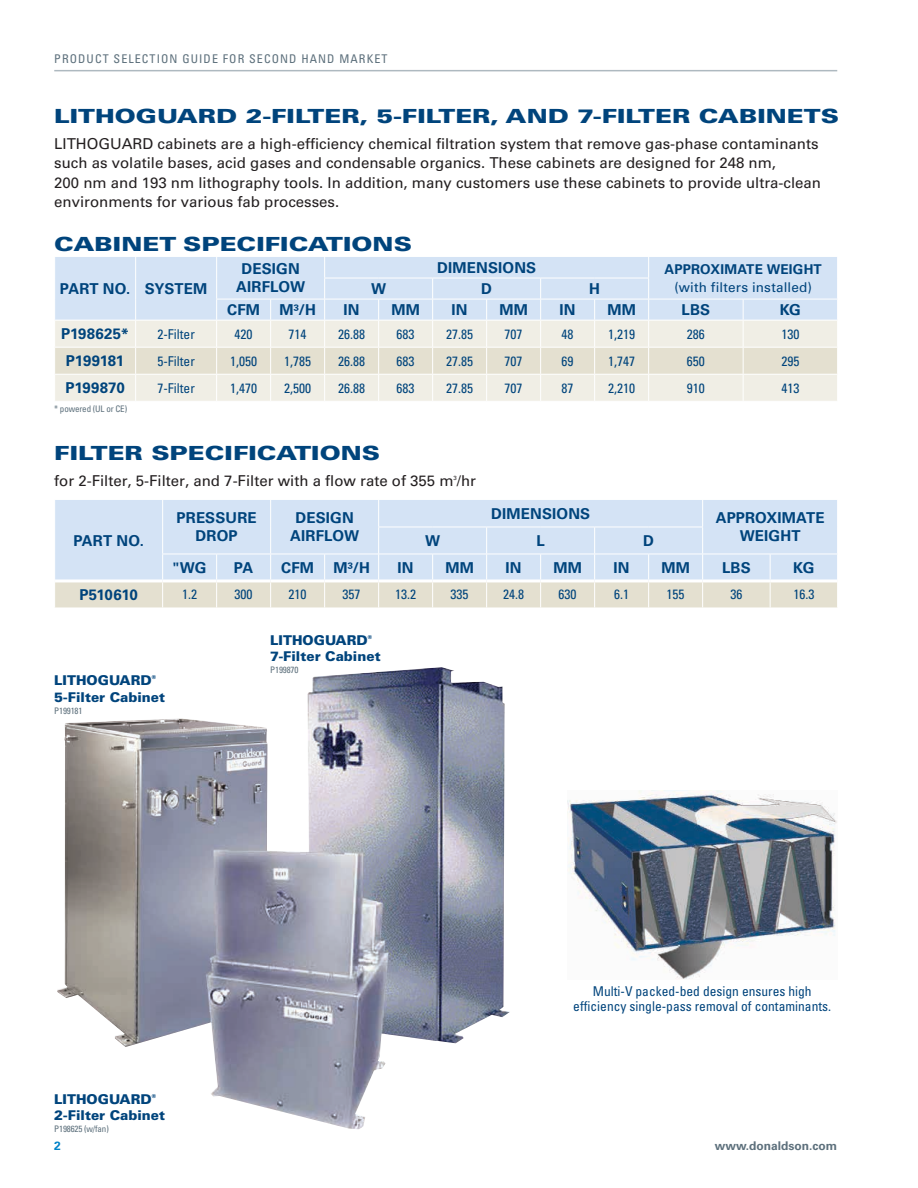
<style>
.page{position:relative;width:918px;height:1188px;background:#fff}
.page>*{position:absolute;margin:0;border:0;box-sizing:border-box;transform-origin:0 0}
.t1{font:900 19.5px "Univers LT Std";color:#00447c;scale:1.3 1}
.t2{font:15px/19.5px "Univers LT Std";color:#231f20}
.t3{font:700 15px/18px "Univers LT Std";letter-spacing:.01em;color:#00447c;text-align:center}
.t4{font:700 15px "Univers LT Std";letter-spacing:-.015em;color:#00447c}
.t5{font:700 15px "Univers LT Std";letter-spacing:-.02em;color:#00447c}
.t6{font:condensed 13.5px/15px "Univers LT Std";color:#00447c;text-align:center}
.t7{font:900 13.5px "Univers LT Std";color:#00447c}
.t8{font:13.5px "Univers LT Std";letter-spacing:.015em;color:#00447c}
.t9{font:700 13.5px "Univers LT Std";letter-spacing:.015em;color:#00447c}
.t10{font:condensed 12px "Univers LT Std";letter-spacing:.09em;color:#5d707c}
.t11{font:700 12px "Univers LT Std";color:#5d707c}
.t12{font:700 12px "Univers LT Std";color:#0082c7}
.t13{font:condensed 9px "Univers LT Std";letter-spacing:-.015em;color:#5d707c}
.t14{font:6px "Univers LT Std";color:#231f20}
.t15{font:900 5.4px "Univers LT Std";color:#00447c}
</style>
<div class="page">
<hr style="left:54px;top:70px;width:783px;height:1px;background:#aeb9c0">
<img style="left:567px;top:790px;width:270px;height:189px">
<svg style="left:55px;top:257px;width:782px;height:144px;background:#e2e7e9"></svg>
<hr style="left:54px;top:320px;width:82px;height:1px;background:#fff">
<hr style="left:136px;top:320px;width:81px;height:1px;background:#fff">
<hr style="left:217px;top:320px;width:54px;height:1px;background:#fff">
<hr style="left:271px;top:320px;width:54px;height:1px;background:#fff">
<hr style="left:325px;top:320px;width:54px;height:1px;background:#fff">
<hr style="left:379px;top:320px;width:54px;height:1px;background:#fff">
<hr style="left:433px;top:320px;width:54px;height:1px;background:#fff">
<hr style="left:487px;top:320px;width:54px;height:1px;background:#fff">
<hr style="left:541px;top:320px;width:54px;height:1px;background:#fff">
<hr style="left:595px;top:320px;width:54px;height:1px;background:#fff">
<hr style="left:649px;top:320px;width:94px;height:1px;background:#fff">
<hr style="left:743px;top:320px;width:95px;height:1px;background:#fff">
<svg style="left:55px;top:500px;width:782px;height:108px;background:#d9e3ed"></svg>
<img style="left:57px;top:667px;width:453px;height:462px">
<p class="t10" style="left:54px;top:51px;width:335px">PRODUCT SELECTION GUIDE FOR SECOND HAND MARKET</p>
<h1 class="t1" style="left:54px;top:103px;width:605px">LITHOGUARD 2-FILTER, 5-FILTER, AND 7-FILTER CABINETS</h1>
<p class="t2" style="left:54px;top:134px;width:768px">LITHOGUARD cabinets are a high-efficiency chemical filtration system that remove gas-phase contaminants such as volatile bases, acid gases and condensable organics. These cabinets are designed for 248 nm,<br>200 nm and 193 nm lithography tools. In addition, many customers use these cabinets to provide ultra-clean environments for various fab processes.</p>
<h1 class="t1" style="left:54px;top:232px;width:277px">CABINET SPECIFICATIONS</h1>
<p class="t3" style="left:60px;top:280px;width:149px">PART NO. SYSTEM</p>
<p class="t3" style="left:236px;top:260px;width:70px">DESIGN<br>AIRFLOW</p>
<p class="t3" style="left:437px;top:259px;width:101px">DIMENSIONS</p>
<p class="t9" style="left:664px;top:261px;width:159px">APPROXIMATE WEIGHT</p>
<p class="t3" style="left:371px;top:280px;width:16px">W</p>
<p class="t3" style="left:481px;top:280px;width:12px">D</p>
<p class="t3" style="left:589px;top:280px;width:12px">H</p>
<p class="t8" style="left:674px;top:279px;width:139px">(with filters installed)</p>
<p class="t3" style="left:227px;top:301px;width:34px">CFM</p>
<p class="t3" style="left:279px;top:301px;width:38px">M³/H</p>
<p class="t3" style="left:344px;top:301px;width:18px">IN</p>
<p class="t3" style="left:391px;top:301px;width:30px">MM</p>
<p class="t3" style="left:452px;top:301px;width:18px">IN</p>
<p class="t3" style="left:499px;top:301px;width:30px">MM</p>
<p class="t3" style="left:560px;top:301px;width:18px">IN</p>
<p class="t3" style="left:607px;top:301px;width:30px">MM</p>
<p class="t3" style="left:682px;top:301px;width:30px">LBS</p>
<p class="t3" style="left:780px;top:301px;width:23px">KG</p>
<p class="t3" style="left:61px;top:325px;width:69px">P198625*</p>
<p class="t6" style="left:157px;top:326px;width:39px">2-Filter</p>
<p class="t6" style="left:235px;top:326px;width:19px">420</p>
<p class="t6" style="left:289px;top:326px;width:19px">714</p>
<p class="t6" style="left:338px;top:326px;width:28px">26.88</p>
<p class="t6" style="left:397px;top:326px;width:19px">683</p>
<p class="t6" style="left:446px;top:326px;width:28px">27.85</p>
<p class="t6" style="left:505px;top:326px;width:19px">707</p>
<p class="t6" style="left:562px;top:326px;width:13px">48</p>
<p class="t6" style="left:608px;top:326px;width:28px">1,219</p>
<p class="t6" style="left:687px;top:326px;width:19px">286</p>
<p class="t6" style="left:781px;top:326px;width:19px">130</p>
<p class="t4" style="left:66px;top:352px;width:60px">P199181</p>
<p class="t6" style="left:157px;top:353px;width:39px">5-Filter</p>
<p class="t6" style="left:230px;top:353px;width:28px">1,050</p>
<p class="t6" style="left:284px;top:353px;width:28px">1,785</p>
<p class="t6" style="left:338px;top:353px;width:28px">26.88</p>
<p class="t6" style="left:397px;top:353px;width:19px">683</p>
<p class="t6" style="left:446px;top:353px;width:28px">27.85</p>
<p class="t6" style="left:505px;top:353px;width:19px">707</p>
<p class="t6" style="left:562px;top:353px;width:13px">69</p>
<p class="t6" style="left:608px;top:353px;width:28px">1,747</p>
<p class="t6" style="left:687px;top:353px;width:19px">650</p>
<p class="t6" style="left:781px;top:353px;width:19px">295</p>
<p class="t3" style="left:65px;top:379px;width:61px">P199870</p>
<p class="t6" style="left:157px;top:380px;width:39px">7-Filter</p>
<p class="t6" style="left:230px;top:380px;width:28px">1,470</p>
<p class="t6" style="left:284px;top:380px;width:28px">2,500</p>
<p class="t6" style="left:338px;top:380px;width:28px">26.88</p>
<p class="t6" style="left:397px;top:380px;width:19px">683</p>
<p class="t6" style="left:446px;top:380px;width:28px">27.85</p>
<p class="t6" style="left:505px;top:380px;width:19px">707</p>
<p class="t6" style="left:562px;top:380px;width:13px">87</p>
<p class="t6" style="left:608px;top:380px;width:28px">2,210</p>
<p class="t6" style="left:687px;top:380px;width:19px">910</p>
<p class="t6" style="left:781px;top:380px;width:19px">413</p>
<p class="t13" style="left:54px;top:403px;width:74px">* powered (UL or CE)</p>
<h1 class="t1" style="left:54px;top:441px;width:252px">FILTER SPECIFICATIONS</h1>
<p class="t2" style="left:54px;top:471px;width:423px">for 2-Filter, 5-Filter, and 7-Filter with a flow rate of 355 m /hr</p>
<p class="t14" style="left:454px;top:474px;width:5px">3</p>
<p class="t3" style="left:73px;top:532px;width:72px">PART NO.</p>
<p class="t3" style="left:177px;top:509px;width:82px">PRESSURE<br>DROP</p>
<p class="t3" style="left:290px;top:509px;width:70px">DESIGN<br>AIRFLOW</p>
<p class="t3" style="left:491px;top:505px;width:101px">DIMENSIONS</p>
<p class="t3" style="left:716px;top:509px;width:110px">APPROXIMATE</p>
<p class="t3" style="left:425px;top:532px;width:16px">W</p>
<p class="t3" style="left:536px;top:532px;width:10px">L</p>
<p class="t3" style="left:643px;top:532px;width:12px">D</p>
<p class="t3" style="left:740px;top:527px;width:62px">WEIGHT</p>
<p class="t3" style="left:173px;top:559px;width:35px">"WG</p>
<p class="t3" style="left:234px;top:559px;width:21px">PA</p>
<p class="t3" style="left:281px;top:559px;width:34px">CFM</p>
<p class="t3" style="left:333px;top:559px;width:38px">M³/H</p>
<p class="t3" style="left:398px;top:559px;width:18px">IN</p>
<p class="t3" style="left:445px;top:559px;width:30px">MM</p>
<p class="t3" style="left:506px;top:559px;width:18px">IN</p>
<p class="t3" style="left:553px;top:559px;width:30px">MM</p>
<p class="t3" style="left:614px;top:559px;width:18px">IN</p>
<p class="t3" style="left:661px;top:559px;width:30px">MM</p>
<p class="t3" style="left:722px;top:559px;width:30px">LBS</p>
<p class="t3" style="left:793px;top:559px;width:23px">KG</p>
<p class="t5" style="left:79px;top:586px;width:60px">P510610</p>
<p class="t6" style="left:182px;top:587px;width:16px">1.2</p>
<p class="t6" style="left:235px;top:587px;width:19px">300</p>
<p class="t6" style="left:289px;top:587px;width:19px">210</p>
<p class="t6" style="left:343px;top:587px;width:19px">357</p>
<p class="t6" style="left:395px;top:587px;width:22px">13.2</p>
<p class="t6" style="left:451px;top:587px;width:19px">335</p>
<p class="t6" style="left:503px;top:587px;width:22px">24.8</p>
<p class="t6" style="left:559px;top:587px;width:19px">630</p>
<p class="t6" style="left:614px;top:587px;width:16px">6.1</p>
<p class="t6" style="left:667px;top:587px;width:19px">155</p>
<p class="t6" style="left:730px;top:587px;width:13px">36</p>
<p class="t6" style="left:793px;top:587px;width:22px">16.3</p>
<p class="t7" style="left:54px;top:672px;width:99px">LITHOGUARD</p>
<p class="t15" style="left:152px;top:674px;width:6px">®</p>
<p class="t7" style="left:54px;top:688px;width:112px">5-Filter Cabinet</p>
<p class="t13" style="left:54px;top:705px;width:30px">P199181</p>
<p class="t7" style="left:270px;top:631px;width:99px">LITHOGUARD</p>
<p class="t15" style="left:368px;top:634px;width:6px">®</p>
<p class="t7" style="left:270px;top:648px;width:112px">7-Filter Cabinet</p>
<p class="t13" style="left:270px;top:664px;width:30px">P199870</p>
<p class="t7" style="left:54px;top:1090px;width:99px">LITHOGUARD</p>
<p class="t15" style="left:152px;top:1093px;width:6px">®</p>
<p class="t7" style="left:54px;top:1107px;width:112px">2-Filter Cabinet</p>
<p class="t13" style="left:54px;top:1123px;width:56px">P198625 (w/fan)</p>
<p class="t6" style="left:573px;top:983px;width:259px">Multi-V packed-bed design ensures high efficiency single-pass removal of contaminants.</p>
<p class="t12" style="left:54px;top:1139px;width:8px">2</p>
<p class="t11" style="left:715px;top:1139px;width:124px">www.donaldson.com</p>
</div>
